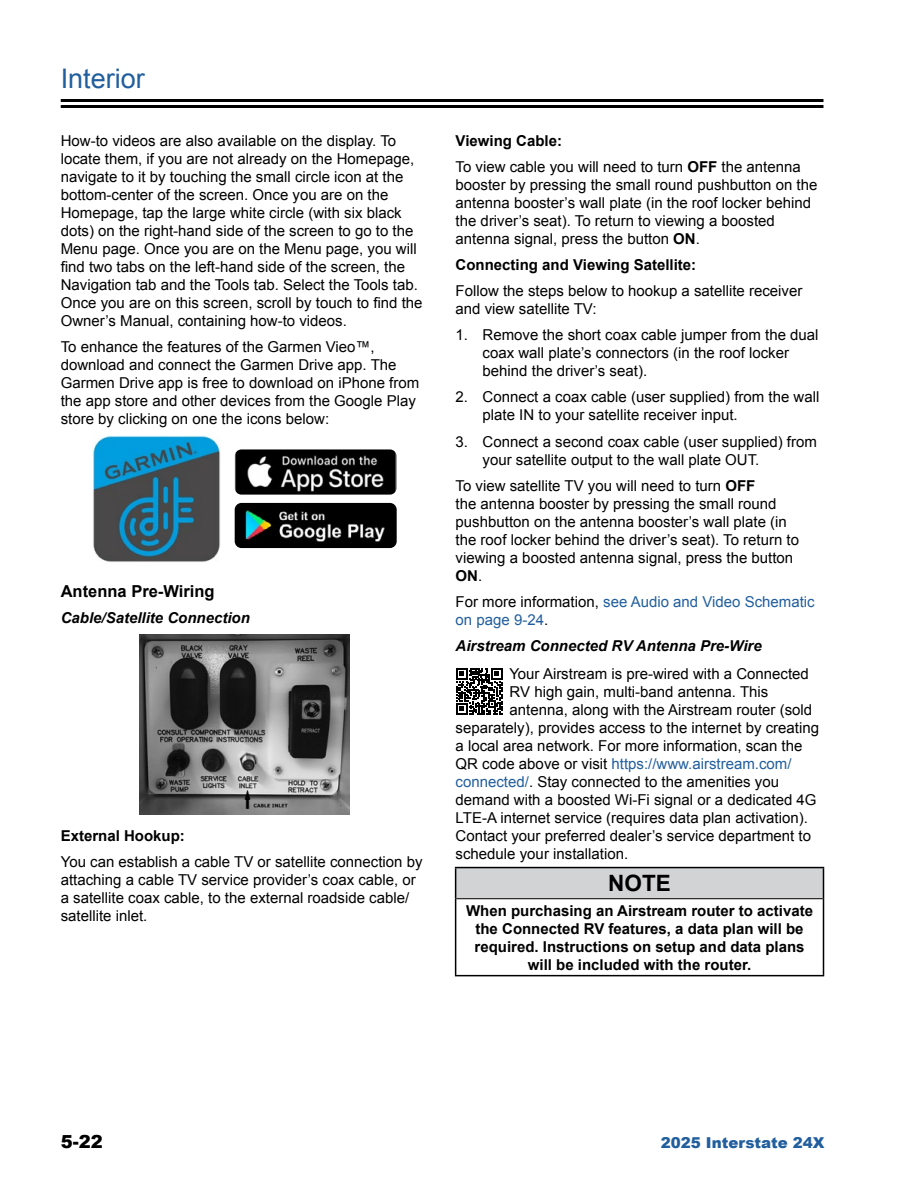
<style>
.page{position:relative;width:918px;height:1188px;background:#fff}
.page>*{position:absolute;margin:0;border:0;box-sizing:border-box;transform-origin:0 0}
.t1{font:27px "Arial";color:#215e9e}
.t2{font:700 22.5px "Arial";color:#000}
.t3{font:900 18px "Arial";color:#000}
.t4{font:700 16.5px "Arial";color:#000}
.t5{font:15px/18px "Arial";color:#000}
.t6{font:700 15px/18px "Arial";color:#000;text-align:center}
.t7{font:15px/18px "Arial";color:#215e9e}
.t8{font:italic 700 15px "Arial";color:#000}
.t9{font:900 15px "Arial";color:#215e9e}
.s1{font-weight:700}
.s2{color:#000}
.s3{color:#215e9e}
</style>
<div class="page">
<hr style="left:61px;top:99px;width:763px;height:3px;background:#000">
<hr style="left:61px;top:105px;width:763px;height:3px;background:#000">
<img style="left:235px;top:449px;width:162px;height:46px">
<img style="left:235px;top:503px;width:162px;height:45px">
<img style="left:93px;top:435px;width:127px;height:127px">
<img style="left:140px;top:634px;width:210px;height:181px">
<svg style="left:456px;top:668px;width:46px;height:46px"></svg>
<div style="left:456px;top:868px;width:368px;height:31px;background:#d1d3d4"></div>
<hr style="left:455px;top:867px;width:369px;height:1px;background:#000">
<hr style="left:455px;top:868px;width:1px;height:31px;background:#000">
<hr style="left:823px;top:868px;width:1px;height:31px;background:#000">
<hr style="left:455px;top:899px;width:1px;height:76px;background:#000">
<hr style="left:823px;top:899px;width:1px;height:76px;background:#000">
<hr style="left:455px;top:975px;width:369px;height:1px;background:#000">
<hr style="left:456px;top:898px;width:367px;height:1px;background:#000">
<h1 class="t1" style="left:61px;top:61px;width:86px">Interior</h1>
<p class="t5" style="left:61px;top:132px;width:363px">How-to videos are also available on the display. To locate them, if you are not already on the Homepage, navigate to it by touching the small circle icon at the bottom-center of the screen. Once you are on the Homepage, tap the large white circle (with six black dots) on the right-hand side of the screen to go to the Menu page. Once you are on the Menu page, you will find two tabs on the left-hand side of the screen, the Navigation tab and the Tools tab. Select the Tools tab.<br>Once you are on this screen, scroll by touch to find the Owner’s Manual, containing how-to videos.</p>
<p class="t5" style="left:61px;top:338px;width:360px">To enhance the features of the Garmen Vieo™, download and connect the Garmen Drive app. The Garmen Drive app is free to download on iPhone from the app store and other devices from the Google Play store by clicking on one the icons below:</p>
<p class="t4" style="left:61px;top:580px;width:155px">Antenna Pre-Wiring</p>
<p class="t8" style="left:61px;top:608px;width:191px">Cable/Satellite Connection</p>
<p class="t6" style="left:61px;top:827px;width:126px">External Hookup:</p>
<p class="t5" style="left:61px;top:853px;width:363px">You can establish a cable TV or satellite connection by attaching a cable TV service provider’s coax cable, or a satellite coax cable, to the external roadside cable/ satellite inlet.</p>
<p class="t5" style="left:456px;top:128px;width:347px;line-height:26.1px"><span class="s1">Viewing Cable:<br></span>To view cable you will need to turn <span class="s1">OFF</span> the antenna</p>
<p class="t5" style="left:456px;top:176px;width:363px">booster by pressing the small round pushbutton on the antenna booster’s wall plate (in the roof locker behind the driver’s seat). To return to viewing a boosted antenna signal, press the button <span class="s1">ON</span>.</p>
<p class="t6" style="left:456px;top:256px;width:242px">Connecting and Viewing Satellite:</p>
<p class="t5" style="left:456px;top:282px;width:348px">Follow the steps below to hookup a satellite receiver and view satellite TV:</p>
<p class="t5" style="left:483px;top:326px;width:337px;text-indent:-27px">1. Remove the short coax cable jumper from the dual coax wall plate’s connectors (in the roof locker behind the driver’s seat).</p>
<p class="t5" style="left:483px;top:388px;width:338px;text-indent:-27px">2. Connect a coax cable (user supplied) from the wall plate IN to your satellite receiver input.</p>
<p class="t5" style="left:483px;top:432px;width:336px;text-indent:-27px">3. Connect a second coax cable (user supplied) from your satellite output to the wall plate OUT.</p>
<p class="t5" style="left:456px;top:477px;width:345px">To view satellite TV you will need to turn <span class="s1">OFF<br></span>the antenna booster by pressing the small round pushbutton on the antenna booster’s wall plate (in the roof locker behind the driver’s seat). To return to viewing a boosted antenna signal, press the button <span class="s1">ON</span>.</p>
<p class="t7" style="left:456px;top:593px;width:361px"><span class="s2">For more information,</span> see Audio and Video Schematic on page 9-24<span class="s2">.</span></p>
<p class="t8" style="left:456px;top:636px;width:308px">Airstream Connected RV Antenna Pre-Wire</p>
<p class="t5" style="left:509px;top:665px;width:301px">Your Airstream is pre-wired with a Connected</p>
<p class="t5" style="left:510px;top:683px;width:260px">RV high gain, multi-band antenna. This</p>
<p class="t5" style="left:510px;top:701px;width:304px">antenna, along with the Airstream router (sold</p>
<p class="t5" style="left:456px;top:719px;width:365px">separately), provides access to the internet by creating</p>
<p class="t5" style="left:456px;top:737px;width:348px">a local area network. For more information, scan the</p>
<p class="t7" style="left:456px;top:755px;width:337px"><span class="s2">QR code above or visit</span> https://www. airstream. com/</p>
<p class="t5" style="left:456px;top:773px;width:325px"><span class="s3">connected/</span>. Stay connected to the amenities you</p>
<p class="t5" style="left:456px;top:791px;width:362px">demand with a boosted Wi-Fi signal or a dedicated 4G</p>
<p class="t5" style="left:456px;top:809px;width:351px">LTE-A internet service (requires data plan activation).</p>
<p class="t5" style="left:456px;top:827px;width:357px">Contact your preferred dealer’s service department to</p>
<p class="t5" style="left:456px;top:845px;width:171px">schedule your installation.</p>
<h2 class="t2" style="left:608px;top:868px;width:64px">NOTE</h2>
<p class="t6" style="left:466px;top:902px;width:349px">When purchasing an Airstream router to activate the Connected RV features, a data plan will be required. Instructions on setup and data plans will be included with the router.</p>
<p class="t3" style="left:61px;top:1128px;width:44px">5-22</p>
<p class="t9" style="left:661px;top:1131px;width:165px">2025 Interstate 24X</p>
</div>
